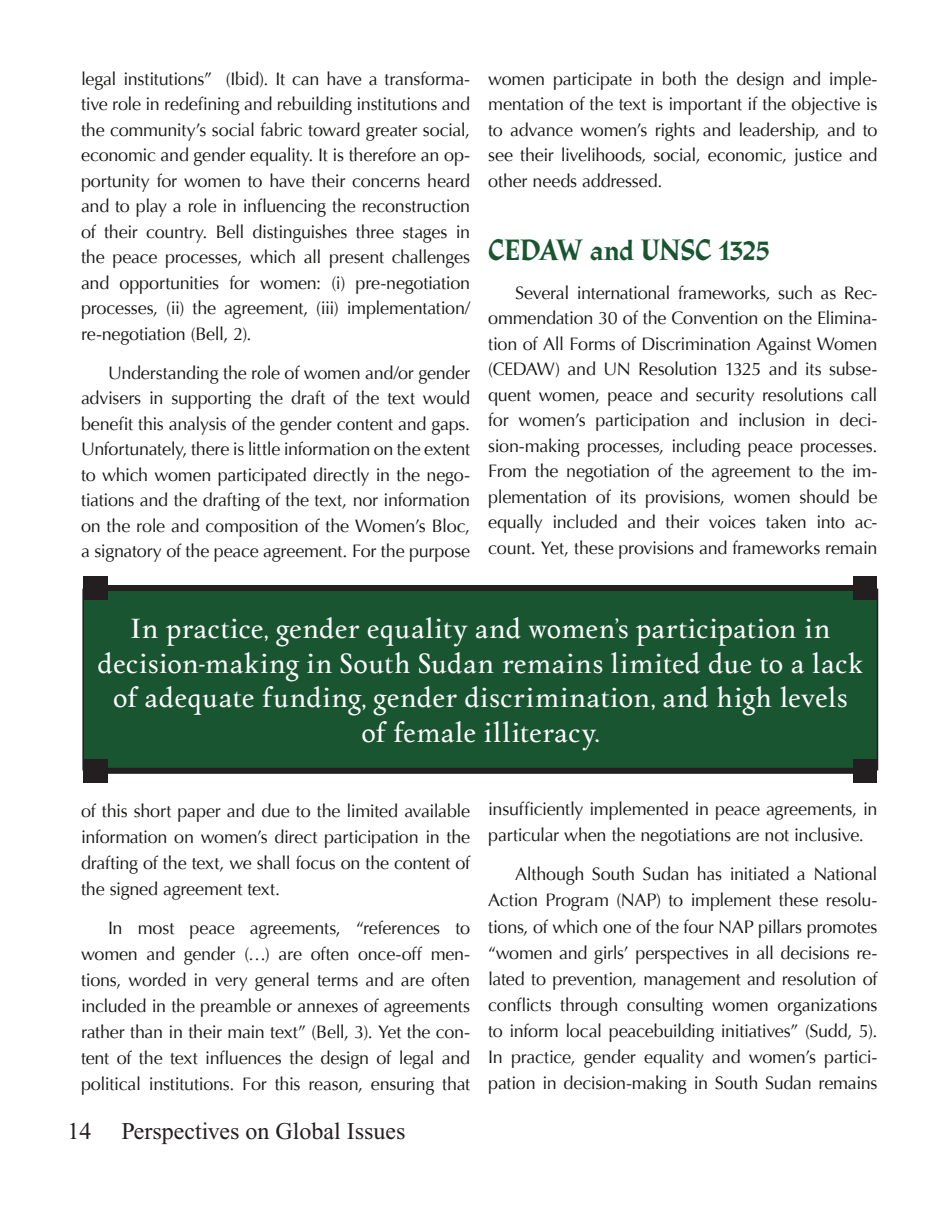
<style>
.page{position:relative;width:945px;height:1215px;background:#fff}
.page>*{position:absolute;margin:0;border:0;box-sizing:border-box;transform-origin:0 0}
.Pull_Quote{font:28.5px/34.5px "Pan Turkish Da Ma";letter-spacing:-.005em;color:#fff;text-align:center}
.Header_A{font:700 27px "Athenaeum";letter-spacing:-.01em;color:#185530}
.t1{font:24px "Times New Roman";color:#231f20}
.t2{font:18px/25.5px "Optima";letter-spacing:-.015em;color:#141413;text-align:justify}
</style>
<div class="page">
<div style="left:83px;top:589px;width:795px;height:181px;background:#185530"></div>
<div style="left:95px;top:585px;width:770px;height:6px;background:#231f20"></div>
<div style="left:83px;top:576px;width:24px;height:24px;background:#231f20"></div>
<div style="left:854px;top:576px;width:24px;height:24px;background:#231f20"></div>
<div style="left:95px;top:768px;width:770px;height:6px;background:#231f20"></div>
<div style="left:83px;top:759px;width:24px;height:24px;background:#231f20"></div>
<div style="left:854px;top:759px;width:24px;height:24px;background:#231f20"></div>
<p class="t2" style="left:81px;top:66px;width:391px">legal institutions” (Ibid). It can have a transforma&shy;tive role in redefining and rebuilding institutions and the community’s social fabric toward greater social, economic and gender equality. It is therefore an op&shy;portunity for women to have their concerns heard and to play a role in influencing the reconstruction of their country. Bell distinguishes three stages in the peace processes, which all present challenges and opportunities for women: (i) pre-negotiation processes, (ii) the agreement, (iii) implementation/ re-negotiation (Bell, 2).</p>
<p class="t2" style="left:81px;top:360px;width:391px;text-indent:27px">Understanding the role of women and/or gender advisers in supporting the draft of the text would benefit this analysis of the gender content and gaps.<br>Unfortunately, there is little information on the extent to which women participated directly in the nego&shy;tiations and the drafting of the text, nor information on the role and composition of the Women’s Bloc, a signatory of the peace agreement. For the purpose</p>
<p class="t2" style="left:488px;top:66px;width:391px">women participate in both the design and imple&shy;mentation of the text is important if the objective is to advance women’s rights and leadership, and to see their livelihoods, social, economic, justice and other needs addressed.</p>
<p class="Header_A" style="left:488px;top:232px;width:282px">CEDAW and UNSC 1325</p>
<p class="t2" style="left:488px;top:280px;width:391px;text-indent:27px">Several international frameworks, such as Rec&shy;ommendation 30 of the Convention on the Elimina&shy;tion of All Forms of Discrimination Against Women (CEDAW) and UN Resolution 1325 and its subse&shy;quent women, peace and security resolutions call for women’s participation and inclusion in deci&shy;sion-making processes, including peace processes.<br>From the negotiation of the agreement to the im&shy;plementation of its provisions, women should be equally included and their voices taken into ac&shy;count. Yet, these provisions and frameworks remain</p>
<p class="Pull_Quote" style="left:97px;top:612px;width:767px">In practice, gender equality and women’s participation in decision-making in South Sudan remains limited due to a lack of adequate funding, gender discrimination, and high levels of female illiteracy.</p>
<p class="t2" style="left:81px;top:798px;width:391px;line-height:26px">of this short paper and due to the limited available information on women’s direct participation in the drafting of the text, we shall focus on the content of the signed agreement text.</p>
<p class="t2" style="left:81px;top:915px;width:391px;line-height:26px;text-indent:27px">In most peace agreements, “references to women and gender (…) are often once-off men&shy;tions, worded in very general terms and are often included in the preamble or annexes of agreements rather than in their main text” (Bell, 3). Yet the con&shy;tent of the text influences the design of legal and political institutions. For this reason, ensuring that</p>
<h3 class="t1" style="left:68px;top:1117px;width:25px">14</h3>
<h3 class="t1" style="left:122px;top:1117px;width:286px">Perspectives on Global Issues</h3>
<p class="t2" style="left:488px;top:796px;width:391px;line-height:26.1px">insufficiently implemented in peace agreements, in particular when the negotiations are not inclusive.</p>
<p class="t2" style="left:488px;top:861px;width:391px;line-height:26.1px;text-indent:27px">Although South Sudan has initiated a National Action Program (NAP) to implement these resolu&shy;tions, of which one of the four NAP pillars promotes “women and girls’ perspectives in all decisions re&shy;lated to prevention, management and resolution of conflicts through consulting women organizations to inform local peacebuilding initiatives” (Sudd, 5).<br>In practice, gender equality and women’s partici&shy;pation in decision-making in South Sudan remains</p>
</div>
